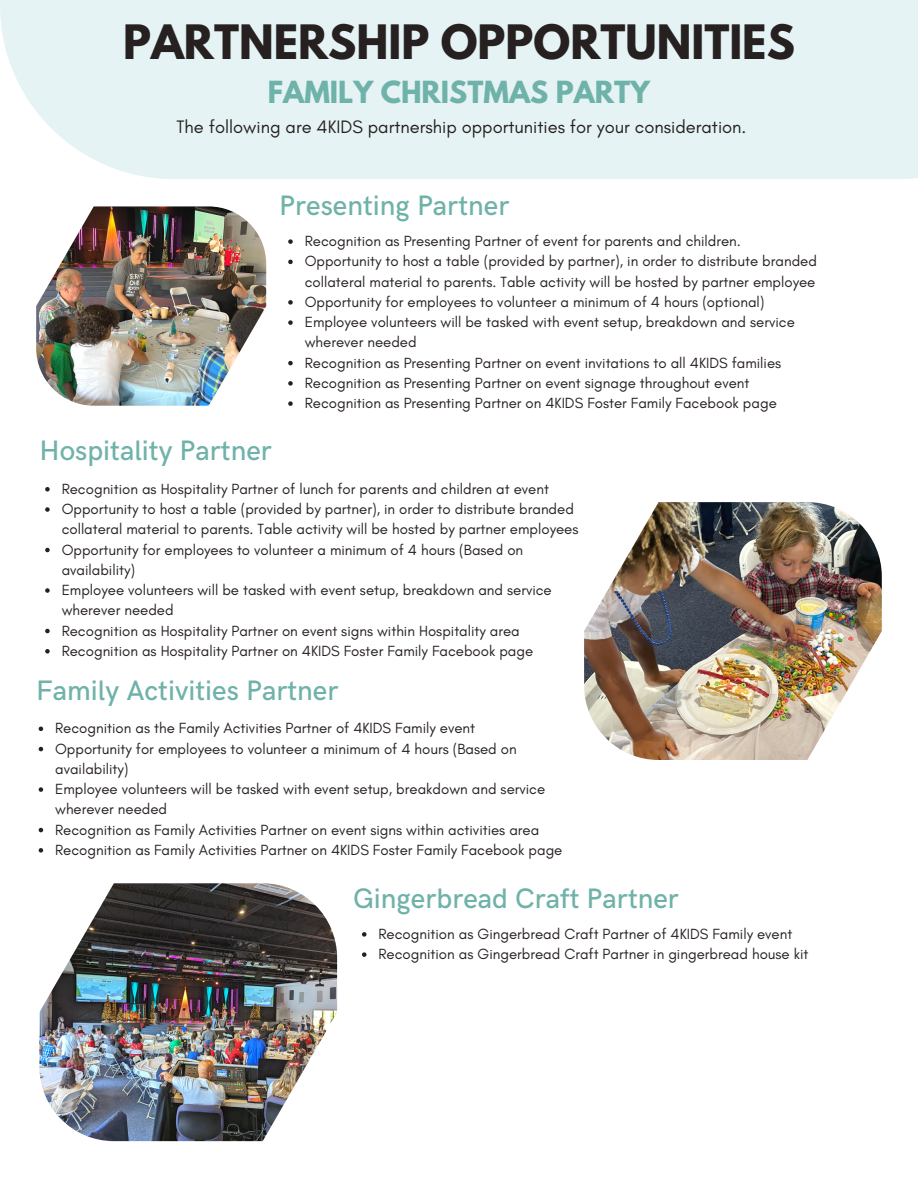
<style>
.page{position:relative;width:918px;height:1188px;background:#fff}
.page>*{position:absolute;margin:0;border:0;box-sizing:border-box;transform-origin:0 0}
.t1{font:700 42px "League Spartan";color:#272020}
.t2{font:500 28.2px "HK Grotesk";color:#6fb2a9}
.t3{font:700 27px "League Spartan";color:#6fb2a9}
.t4{font:18.3px "Glacial Indifference";color:#272020}
.t5{font:15px/20.2px "Glacial Indifference";color:#272020}
</style>
<div class="page">
<div style="left:0;top:0;width:918px;height:179px;background:#e5f3f4"></div>
<img style="left:584px;top:502px;width:298px;height:258px">
<img style="left:36px;top:206px;width:230px;height:200px">
<svg style="left:45px;top:487px;width:5px;height:5px"></svg>
<svg style="left:45px;top:507px;width:5px;height:5px"></svg>
<svg style="left:45px;top:548px;width:5px;height:4px"></svg>
<svg style="left:45px;top:588px;width:5px;height:5px"></svg>
<svg style="left:45px;top:629px;width:5px;height:4px"></svg>
<svg style="left:45px;top:649px;width:5px;height:5px"></svg>
<svg style="left:39px;top:727px;width:4px;height:4px"></svg>
<svg style="left:39px;top:747px;width:4px;height:4px"></svg>
<svg style="left:39px;top:787px;width:4px;height:5px"></svg>
<svg style="left:39px;top:828px;width:4px;height:4px"></svg>
<svg style="left:39px;top:848px;width:4px;height:5px"></svg>
<img style="left:39px;top:883px;width:298px;height:258px">
<svg style="left:362px;top:932px;width:5px;height:5px"></svg>
<svg style="left:362px;top:952px;width:5px;height:5px"></svg>
<svg style="left:288px;top:239px;width:5px;height:5px"></svg>
<svg style="left:288px;top:260px;width:5px;height:4px"></svg>
<svg style="left:288px;top:300px;width:5px;height:5px"></svg>
<svg style="left:288px;top:320px;width:5px;height:5px"></svg>
<svg style="left:288px;top:361px;width:5px;height:4px"></svg>
<svg style="left:288px;top:381px;width:5px;height:5px"></svg>
<svg style="left:288px;top:401px;width:5px;height:5px"></svg>
<p class="t1" style="left:123px;top:21px;width:673px">PARTNERSHIP OPPORTUNITIES</p>
<p class="t3" style="left:268px;top:78px;width:384px">FAMILY CHRISTMAS PARTY</p>
<p class="t4" style="left:176px;top:116px;width:572px">The following are 4KIDS partnership opportunities for your consideration.</p>
<p class="t2" style="left:279px;top:190px;width:232px">Presenting Partner</p>
<p class="t5" style="left:305px;top:231px;width:438px">Recognition as Presenting Partner of event for parents and children.</p>
<p class="t5" style="left:305px;top:251px;width:514px">Opportunity to host a table (provided by partner), in order to distribute branded collateral material to parents. Table activity will be hosted by partner employee</p>
<p class="t5" style="left:305px;top:292px;width:461px">Opportunity for employees to volunteer a minimum of 4 hours (optional)</p>
<p class="t5" style="left:305px;top:312px;width:492px">Employee volunteers will be tasked with event setup, breakdown and service wherever needed</p>
<p class="t5" style="left:305px;top:352px;width:478px">Recognition as Presenting Partner on event invitations to all 4KIDS families</p>
<p class="t5" style="left:305px;top:373px;width:446px">Recognition as Presenting Partner on event signage throughout event</p>
<p class="t5" style="left:305px;top:393px;width:474px">Recognition as Presenting Partner on 4KIDS Foster Family Facebook page</p>
<p class="t2" style="left:39px;top:435px;width:234px">Hospitality Partner</p>
<p class="t5" style="left:62px;top:478px;width:489px">Recognition as Hospitality Partner of lunch for parents and children at event</p>
<p class="t5" style="left:62px;top:499px;width:518px">Opportunity to host a table (provided by partner), in order to distribute branded collateral material to parents. Table activity will be hosted by partner employees</p>
<p class="t5" style="left:62px;top:539px;width:463px">Opportunity for employees to volunteer a minimum of 4 hours (Based on availability)</p>
<p class="t5" style="left:62px;top:580px;width:492px">Employee volunteers will be tasked with event setup, breakdown and service wherever needed</p>
<p class="t5" style="left:62px;top:620px;width:460px">Recognition as Hospitality Partner on event signs within Hospitality area</p>
<p class="t5" style="left:62px;top:640px;width:473px">Recognition as Hospitality Partner on 4KIDS Foster Family Facebook page</p>
<p class="t2" style="left:36px;top:674px;width:304px">Family Activities Partner</p>
<p class="t5" style="left:55px;top:718px;width:422px">Recognition as the Family Activities Partner of 4KIDS Family event</p>
<p class="t5" style="left:55px;top:738px;width:463px">Opportunity for employees to volunteer a minimum of 4 hours (Based on availability)</p>
<p class="t5" style="left:55px;top:779px;width:492px">Employee volunteers will be tasked with event setup, breakdown and service wherever needed</p>
<p class="t5" style="left:55px;top:819px;width:486px">Recognition as Family Activities Partner on event signs within activities area</p>
<p class="t5" style="left:55px;top:839px;width:509px">Recognition as Family Activities Partner on 4KIDS Foster Family Facebook page</p>
<p class="t2" style="left:353px;top:883px;width:328px">Gingerbread Craft Partner</p>
<p class="t5" style="left:378px;top:924px;width:415px">Recognition as Gingerbread Craft Partner of 4KIDS Family event</p>
<p class="t5" style="left:378px;top:944px;width:432px">Recognition as Gingerbread Craft Partner in gingerbread house kit</p>
</div>
